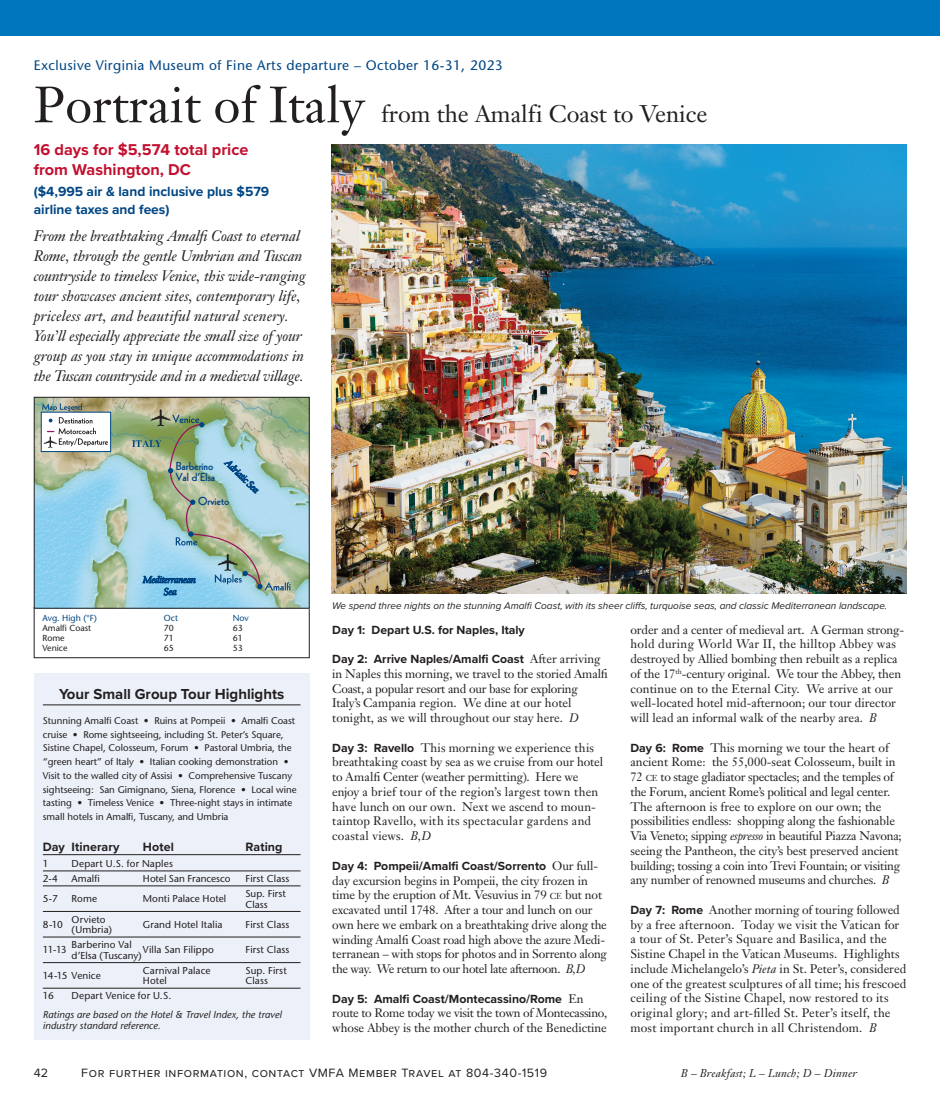
<style>
.page{position:relative;width:940px;height:1103px;background:#fff}
.page>*{position:absolute;margin:0;border:0;box-sizing:border-box;transform-origin:0 0}
.t1{font:50px "Janson Text";color:#231f20}
.t2{font:23.75px "Janson Text";color:#231f20}
.t3{font:700 16.25px/20px "Proxima Nova";color:#c3102f}
.t4{font:italic 15px/20px "Janson Text";letter-spacing:-.01em;color:#231f20}
.t5{font:700 15px "Proxima Nova";color:#231f20}
.t6{font:13.75px "Stone Sans";letter-spacing:.03em;color:#004684}
.t7{font:700 13.75px/17.5px "Proxima Nova";color:#004684}
.t8{font:12.5px "Proxima Nova";letter-spacing:.05em;color:#231f20}
.t9{font:700 12.5px "Proxima Nova";letter-spacing:.005em;color:#231f20}
.t10{font:12.25px/14.8px "Janson Text";letter-spacing:-.01em;color:#231f20}
.t11{font:12.25px/14.8px "Janson Text";letter-spacing:.01em;color:#231f20}
.t12{font:700 12.25px "Proxima Nova";color:#231f20}
.t13{font:italic 11.25px "Janson Text";letter-spacing:.015em;color:#231f20}
.t14{font:800 11.25px/11.2px "Kabel";color:#004684}
.t15{font:10px/10.6px "Stone Sans";letter-spacing:.01em;color:#231f20}
.t16{font:italic 10px "Proxima Nova";color:#231f20}
.t17{font:italic 10px/11.2px "Stone Sans";color:#231f20}
.t18{font:italic 10px/12px "Zapf Renais SH";color:#004684;text-align:center}
.t19{font:9.62px/13.8px "Stone Sans";color:#231f20}
.t20{font:8.75px "Stone Sans";color:#231f20}
.t21{font:8.75px "Stone Sans";color:#004684}
.s1{font-family:"Proxima Nova";font-weight:700}
.s2{font-style:italic}
.s3{font-size:8.62px}
</style>
<div class="page">
<div style="left:0;top:0;width:939px;height:36px;background:#0076be"></div>
<div style="left:34px;top:673px;width:275px;height:366px;background:#ecf1f9"></div>
<hr style="left:43px;top:704px;width:257px;height:1px;background:#231f20">
<hr style="left:43px;top:854px;width:257px;height:1px;background:#231f20">
<hr style="left:43px;top:870px;width:257px;height:1px;background:#231f20">
<hr style="left:43px;top:885px;width:257px;height:1px;background:#231f20">
<hr style="left:43px;top:911px;width:257px;height:1px;background:#231f20">
<hr style="left:43px;top:936px;width:257px;height:1px;background:#231f20">
<hr style="left:43px;top:962px;width:257px;height:1px;background:#231f20">
<hr style="left:43px;top:988px;width:257px;height:1px;background:#231f20">
<div style="left:34px;top:607px;width:275px;height:51px;border:1px solid #231f20"></div>
<img style="left:36px;top:399px;width:271px;height:207px">
<svg style="left:132px;top:409px;width:158px;height:181px;background:#a4c1b6"></svg>
<div style="left:41px;top:412px;width:70px;height:40px;background:#fff;border:1px solid #004684"></div>
<svg style="left:42px;top:403px;width:40px;height:8px"></svg>
<svg style="left:44px;top:417px;width:64px;height:31px"></svg>
<div style="left:34px;top:397px;width:275px;height:211px;border:1px solid #231f20"></div>
<img style="left:331px;top:144px;width:575px;height:450px">
<p class="t6" style="left:34px;top:57px;width:470px">Exclusive Virginia Museum of Fine Arts departure – October 16-31, 2023</p>
<p class="t1" style="left:34px;top:73px;width:332px">Portrait of Italy</p>
<p class="t3" style="left:34px;top:139px;width:216px">16 days for $5,574 total price from Washington, DC</p>
<p class="t7" style="left:34px;top:183px;width:237px">($4,995 air &amp; land inclusive plus $579 airline taxes and fees)</p>
<p class="t4" style="left:34px;top:226px;width:273px">From the breathtaking Amalfi Coast to eternal Rome, through the gentle Umbrian and Tuscan countryside to timeless Venice, this wide-ranging tour showcases ancient sites, contemporary life, priceless art, and beautiful natural scenery.<br>You’ll especially appreciate the small size of your group as you stay in unique accommodations in the Tuscan countryside and in a medieval village.</p>
<p class="t2" style="left:381px;top:99px;width:327px">from the Amalfi Coast to Venice</p>
<p class="t14" style="left:176px;top:460px;width:41px">Barberino<br>Val d’Elsa</p>
<p class="t18" style="left:230px;top:457px;width:45px;rotate:44deg">Adriatic Sea</p>
<p class="t14" style="left:198px;top:495px;width:33px">Orvieto</p>
<p class="t18" style="left:142px;top:574px;width:54px">Mediterranean<br>Sea</p>
<p class="t21" style="left:43px;top:612px;width:56px">Avg. High (°F)</p>
<p class="t21" style="left:164px;top:612px;width:16px">Oct</p>
<p class="t21" style="left:233px;top:612px;width:18px">Nov</p>
<p class="t20" style="left:43px;top:622px;width:50px">Amalfi Coast</p>
<p class="t20" style="left:164px;top:622px;width:12px">70</p>
<p class="t20" style="left:233px;top:622px;width:12px">63</p>
<p class="t20" style="left:43px;top:632px;width:24px">Rome</p>
<p class="t20" style="left:164px;top:632px;width:12px">71</p>
<p class="t20" style="left:233px;top:632px;width:12px">61</p>
<p class="t20" style="left:43px;top:642px;width:26px">Venice</p>
<p class="t20" style="left:164px;top:642px;width:12px">65</p>
<p class="t20" style="left:233px;top:642px;width:12px">53</p>
<p class="t5" style="left:59px;top:682px;width:227px">Your Small Group Tour Highlights</p>
<p class="t19" style="left:43px;top:713px;width:255px">Stunning Amalfi Coast • Ruins at Pompeii • Amalfi Coast cruise • Rome sightseeing, including St. Peter’s Square, Sistine Chapel, Colosseum, Forum • Pastoral Umbria, the “green heart” of Italy • Italian cooking demonstration • Visit to the walled city of Assisi • Comprehensive Tuscany sightseeing: San Gimignano, Siena, Florence • Local wine tasting • Timeless Venice • Three-night stays in intimate small hotels in Amalfi, Tuscany, and Umbria</p>
<p class="t9" style="left:43px;top:837px;width:78px">Day Itinerary</p>
<p class="t9" style="left:143px;top:837px;width:32px">Hotel</p>
<p class="t9" style="left:245px;top:837px;width:39px">Rating</p>
<p class="t15" style="left:43px;top:858px;width:7px">1</p>
<p class="t15" style="left:72px;top:858px;width:103px">Depart U.S. for Naples</p>
<p class="t15" style="left:43px;top:873px;width:17px">2-4</p>
<p class="t15" style="left:72px;top:873px;width:30px">Amalfi</p>
<p class="t15" style="left:143px;top:873px;width:89px">Hotel San Francesco</p>
<p class="t15" style="left:245px;top:873px;width:45px">First Class</p>
<p class="t15" style="left:43px;top:893px;width:16px">5-7</p>
<p class="t15" style="left:72px;top:893px;width:27px">Rome</p>
<p class="t15" style="left:143px;top:893px;width:85px">Monti Palace Hotel</p>
<p class="t15" style="left:245px;top:888px;width:42px">Sup. First<br>Class</p>
<p class="t15" style="left:43px;top:918px;width:22px">8-10</p>
<p class="t15" style="left:72px;top:913px;width:36px">Orvieto</p>
<p class="t15" style="left:143px;top:918px;width:81px">Grand Hotel Italia</p>
<p class="t15" style="left:245px;top:918px;width:45px">First Class</p>
<p class="t15" style="left:72px;top:924px;width:42px">(Umbria)</p>
<p class="t15" style="left:72px;top:939px;width:62px">Barberino Val</p>
<p class="t15" style="left:143px;top:944px;width:72px">Villa San Filippo</p>
<p class="t15" style="left:245px;top:944px;width:45px">First Class</p>
<p class="t15" style="left:43px;top:944px;width:25px">11-13</p>
<p class="t15" style="left:72px;top:950px;width:72px">d’Elsa (Tuscany)</p>
<p class="t15" style="left:43px;top:969px;width:59px">14-15 Venice</p>
<p class="t15" style="left:143px;top:964px;width:69px">Carnival Palace</p>
<p class="t15" style="left:245px;top:964px;width:43px">Sup. First</p>
<p class="t15" style="left:143px;top:975px;width:26px">Hotel</p>
<p class="t15" style="left:245px;top:975px;width:24px">Class</p>
<p class="t15" style="left:43px;top:990px;width:12px">16</p>
<p class="t15" style="left:72px;top:990px;width:101px">Depart Venice for U.S.</p>
<p class="t17" style="left:43px;top:1008px;width:240px">Ratings are based on the Hotel &amp; Travel Index, the travel industry standard reference.</p>
<p class="t16" style="left:332px;top:598px;width:556px">We spend three nights on the stunning Amalfi Coast, with its sheer cliffs, turquoise seas, and classic Mediterranean landscape.</p>
<p class="t12" style="left:332px;top:620px;width:194px">Day 1: Depart U.S. for Naples, Italy</p>
<p class="t10" style="left:332px;top:651px;width:277px"><span class="s1">Day 2: Arrive Naples/Amalfi Coast</span> After arriving in Naples this morning, we travel to the storied Amalfi Coast, a popular resort and our base for exploring Italy’s Campania region. We dine at our hotel tonight, as we will throughout our stay here. <span class="s2">D</span></p>
<p class="t11" style="left:332px;top:740px;width:272px"><span class="s1">Day 3: Ravello</span> This morning we experience this breathtaking coast by sea as we cruise from our hotel to Amalfi Center (weather permitting). Here we enjoy a brief tour of the region’s largest town then have lunch on our own. Next we ascend to moun&shy;taintop Ravello, with its spectacular gardens and coastal views. <span class="s2">B,D</span></p>
<p class="t10" style="left:332px;top:858px;width:276px"><span class="s1">Day 4: Pompeii/Amalfi Coast/Sorrento</span> Our full&shy;day excursion begins in Pompeii, the city frozen in time by the eruption of Mt. Vesuvius in 79 <span class="s3">CE</span> but not excavated until 1748. After a tour and lunch on our own here we embark on a breathtaking drive along the winding Amalfi Coast road high above the azure Medi&shy;terranean – with stops for photos and in Sorrento along the way. We return to our hotel late afternoon. <span class="s2">B,D</span></p>
<p class="t10" style="left:332px;top:990px;width:276px"><span class="s1">Day 5: Amalfi Coast/Montecassino/Rome</span> En route to Rome today we visit the town of Montecassino, whose Abbey is the mother church of the Benedictine</p>
<p class="t10" style="left:630px;top:622px;width:275px">order and a center of medieval art. A German strong&shy;hold during World War II, the hilltop Abbey was destroyed by Allied bombing then rebuilt as a replica of the 17<sup>th</sup>-century original. We tour the Abbey, then continue on to the Eternal City. We arrive at our well-located hotel mid-afternoon; our tour director will lead an informal walk of the nearby area. <span class="s2">B</span></p>
<p class="t10" style="left:630px;top:740px;width:273px"><span class="s1">Day 6: Rome</span> This morning we tour the heart of ancient Rome: the 55,000-seat Colosseum, built in 72 <span class="s3">CE</span> to stage gladiator spectacles; and the temples of the Forum, ancient Rome’s political and legal center.<br>The afternoon is free to explore on our own; the possibilities endless: shopping along the fashionable Via Veneto; sipping <span class="s2">espresso</span> in beautiful Piazza Navona; seeing the Pantheon, the city’s best preserved ancient building; tossing a coin into Trevi Fountain; or visiting any number of renowned museums and churches. <span class="s2">B</span></p>
<p class="t11" style="left:630px;top:902px;width:277px"><span class="s1">Day 7: Rome</span> Another morning of touring followed by a free afternoon. Today we visit the Vatican for a tour of St. Peter’s Square and Basilica, and the Sistine Chapel in the Vatican Museums. Highlights include Michelangelo’s <span class="s2">Pieta</span> in St. Peter’s, considered one of the greatest sculptures of all time; his frescoed ceiling of the Sistine Chapel, now restored to its original glory; and art-filled St. Peter’s itself, the most important church in all Christendom. <span class="s2">B</span></p>
<p class="t8" style="left:34px;top:1063px;width:16px">42</p>
<p class="t8" style="left:81px;top:1063px;width:467px">For further information, contact VMFA Member Travel at 804-340-1519</p>
<p class="t13" style="left:680px;top:1066px;width:177px">B – Breakfast; L – Lunch; D – Dinner</p>
</div>
